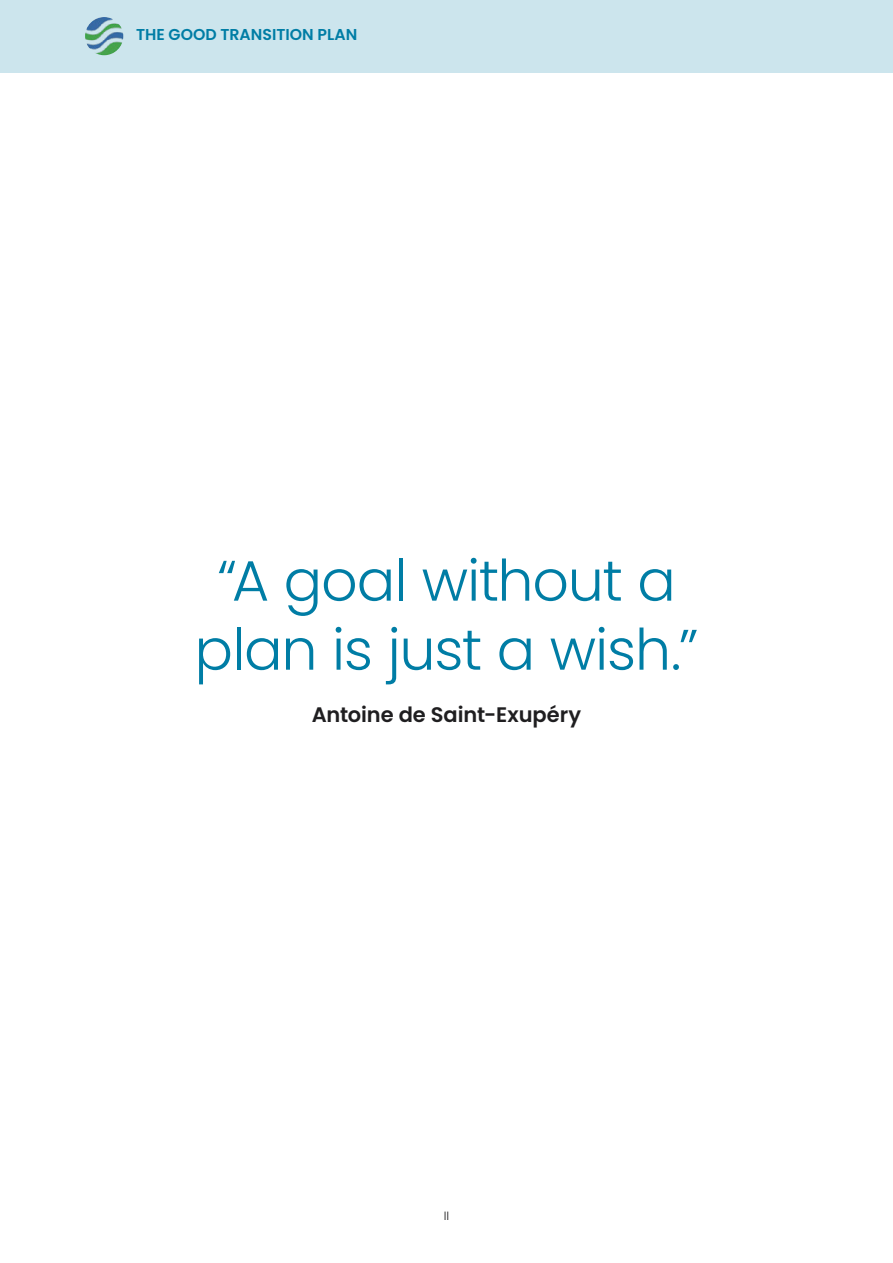
<style>
.page{position:relative;width:893px;height:1263px;background:#fff}
.page>*{position:absolute;margin:0;border:0;box-sizing:border-box;transform-origin:0 0}
.t1{font:300 57px/69px "Poppins";letter-spacing:-.02em;color:#007da5;text-align:center}
.t2{font:600 21px "Poppins";letter-spacing:-.005em;color:#1f1e20}
.t3{font:600 15.75px "Poppins";color:#007da5}
.t4{font:300 12px "Poppins";color:#1f1e20}
</style>
<div class="page">
<div style="left:0;top:0;width:893px;height:72px;background:#cce5ed"></div>
<img style="left:85px;top:17px;width:38px;height:38px;border-radius:19px">
<p class="t3" style="left:136px;top:26px;width:223px">THE GOOD TRANSITION PLAN</p>
<p class="t1" style="left:195px;top:546px;width:505px">“A goal without a plan is just a wish.”</p>
<p class="t2" style="left:312px;top:703px;width:271px">Antoine de Saint-Exupéry</p>
<p class="t4" style="left:444px;top:1209px;width:7px">II</p>
</div>
